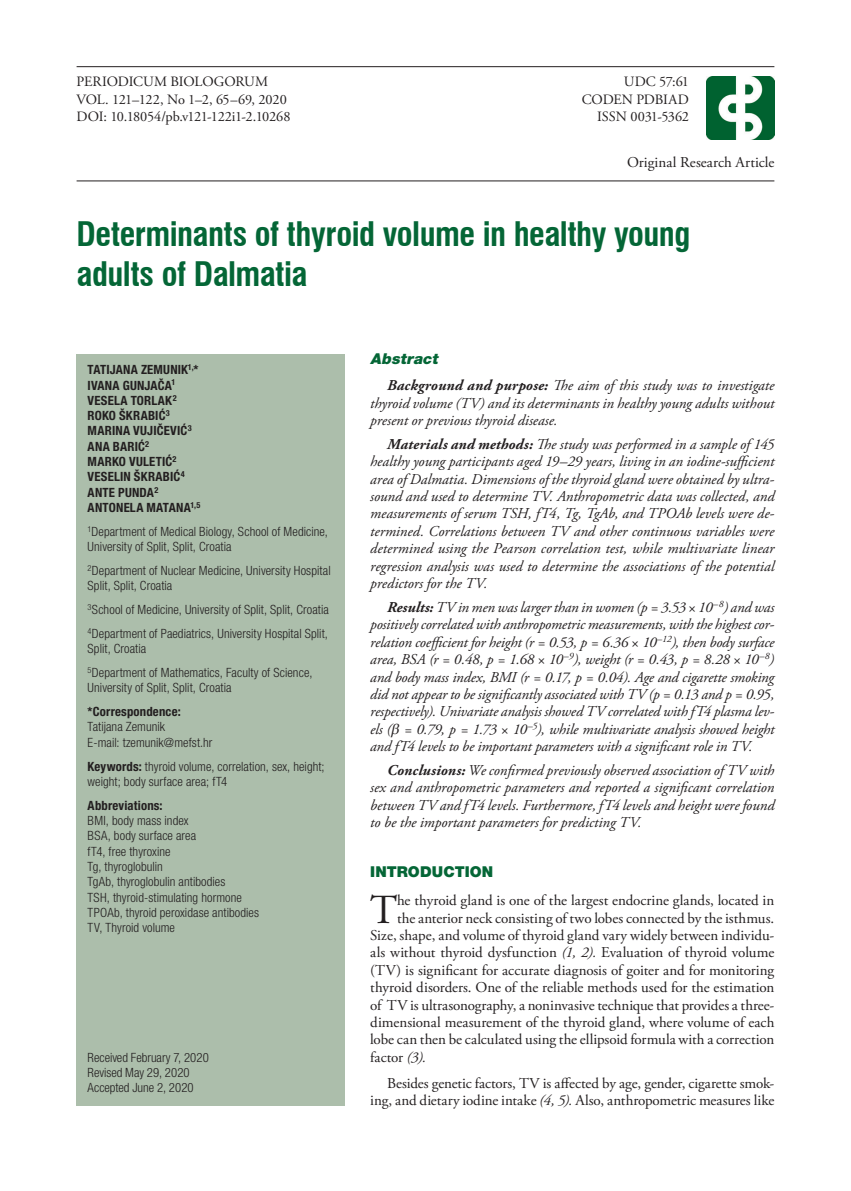
<style>
.page{position:relative;width:851px;height:1191px;background:#fff}
.page>*{position:absolute;margin:0;border:0;box-sizing:border-box;transform-origin:0 0}
.t1{font:41.25px "Adobe Garamond Pro";color:#231f20}
.t2{font:700 condensed 33px/39.6px "Swiss 721 BT";letter-spacing:-.015em;color:#046636}
.t3{font:italic 15px/17.4px "Adobe Garamond Pro";color:#231f20;text-align:justify}
.t4{font:15px/17.4px "Adobe Garamond Pro";letter-spacing:-.005em;color:#231f20;text-align:right}
.t5{font:900 15px "Helvetica Neue LT Pro";letter-spacing:.01em;color:#046636}
.t6{font:italic 900 15px "Helvetica Neue LT Pro";color:#046636}
.t7{font:14.25px "Adobe Garamond Pro";letter-spacing:-.02em;color:#231f20}
.t8{font:300 condensed 12.75px/15.3px "Helvetica Neue LT Pro";letter-spacing:.005em;color:#231f20}
.t9{font:700 condensed 12.75px/15.3px "Helvetica Neue LT Pro";letter-spacing:.015em;color:#231f20}
.s1{font-weight:700}
.s2{font-style:normal}
.s3{font-family:"Grcki"}
.s4{font-style:italic}
</style>
<div class="page">
<img style="left:706px;top:76px;width:68px;height:64px">
<hr style="left:77px;top:66px;width:697px;height:1px;background:#231f20">
<hr style="left:77px;top:180px;width:697px;height:1px;background:#231f20">
<div style="left:77px;top:354px;width:267px;height:752px;background:#acbeab"></div>
<p class="t7" style="left:77px;top:73px;width:193px">PERIODICUM BIOLOGORUM</p>
<p class="t7" style="left:623px;top:73px;width:67px">UDC 57:61</p>
<p class="t7" style="left:77px;top:90px;width:212px">VOL. 121–122, No 1–2, 65–69, 2020</p>
<p class="t7" style="left:581px;top:90px;width:109px">CODEN PDBIAD</p>
<p class="t7" style="left:77px;top:108px;width:215px">DOI: 10.18054/pb.v121-122i1-2.10268</p>
<p class="t7" style="left:597px;top:108px;width:93px">ISSN 0031-5362</p>
<p class="t4" style="left:627px;top:154px;width:149px">Original Research Article</p>
<h2 class="t2" style="left:77px;top:214px;width:615px">Determinants of thyroid volume in healthy young adults of Dalmatia</h2>
<p class="t9" style="left:88px;top:362px;width:114px">TATIJANA ZEMUNIK<sup>1,</sup>*<br>IVANA GUNJAČA<sup>1<br></sup>VESELA TORLAK<sup>2<br></sup>ROKO ŠKRABIĆ<sup>3<br></sup>MARINA VUJIČEVIĆ<sup>3<br></sup>ANA BARIĆ<sup>2<br></sup>MARKO VULETIĆ<sup>2<br></sup>VESELIN ŠKRABIĆ<sup>4<br></sup>ANTE PUNDA<sup>2<br></sup>ANTONELA MATANA<sup>1,5</sup></p>
<p class="t8" style="left:88px;top:523px;width:242px"><sup>1</sup>Department of Medical Biology, School of Medicine,<br>University of Split, Split, Croatia</p>
<p class="t8" style="left:88px;top:562px;width:244px"><sup>2</sup>Department of Nuclear Medicine, University Hospital<br>Split, Split, Croatia</p>
<p class="t8" style="left:88px;top:597px;width:243px;line-height:23.9px"><sup>3</sup>School of Medicine, University of Split, Split, Croatia<br><sup>4</sup>Department of Paediatrics, University Hospital Split,</p>
<p class="t8" style="left:88px;top:636px;width:226px;line-height:23.9px">Split, Croatia<br><sup>5</sup>Department of Mathematics, Faculty of Science,</p>
<p class="t8" style="left:88px;top:680px;width:145px">University of Split, Split, Croatia</p>
<p class="t9" style="left:88px;top:704px;width:95px">*Correspondence:</p>
<p class="t8" style="left:88px;top:719px;width:126px">Tatijana Zemunik<br>E-mail: tzemunik@mefst.hr</p>
<p class="t8" style="left:88px;top:758px;width:238px"><span class="s1">Keywords:</span> thyroid volume, correlation, sex, height; weight; body surface area; fT4</p>
<p class="t9" style="left:88px;top:797px;width:76px">Abbreviations:</p>
<p class="t8" style="left:88px;top:812px;width:173px">BMI, body mass index<br>BSA, body surface area<br>fT4, free thyroxine<br>Tg, thyroglobulin<br>TgAb, thyroglobulin antibodies<br>TSH, thyroid-stimulating hormone<br>TPOAb, thyroid peroxidase antibodies<br>TV, Thyroid volume</p>
<p class="t8" style="left:88px;top:1049px;width:123px">Received February 7, 2020<br>Revised May 29, 2020<br>Accepted June 2, 2020</p>
<p class="t6" style="left:370px;top:350px;width:73px">Abstract</p>
<p class="t3" style="left:370px;top:377px;width:405px;text-indent:17px"><span class="s1">Background and purpose:</span> The aim of this study was to investigate thyroid volume (TV) and its determinants in healthy young adults without present or previous thyroid disease.</p>
<p class="t3" style="left:370px;top:436px;width:405px;text-indent:17px"><span class="s1">Materials and methods:</span> The study was performed in a sample of 145 healthy young participants aged 19–29 years, living in an iodine-sufficient area of Dalmatia. Dimensions of the thyroid gland were obtained by ultra&shy;sound and used to determine TV. Anthropometric data was collected, and measurements of serum TSH, fT4, Tg, TgAb, and TPOAb levels were de&shy;termined. Correlations between TV and other continuous variables were determined using the Pearson correlation test, while multivariate linear regression analysis was used to determine the associations of the potential predictors for the TV.</p>
<p class="t3" style="left:370px;top:599px;width:405px;text-indent:17px"><span class="s1">Results:</span> TV in men was larger than in women (p = 3.53 <span class="s2">×</span> 10<sup>–8</sup>) and was positively correlated with anthropometric measurements, with the highest cor&shy;relation coefficient for height (r = 0.53, p = 6.36 <span class="s2">×</span> 10<sup>–12</sup>), then body surface area, BSA (r = 0.48, p = 1.68 <span class="s2">×</span> 10<sup>–9</sup>), weight (r = 0.43, p = 8.28 <span class="s2">×</span> 10<sup>–8</sup>) and body mass index, BMI (r = 0.17, p = 0.04). Age and cigarette smoking did not appear to be significantly associated with TV (p = 0.13 and p = 0.95, respectively). Univariate analysis showed TV correlated with fT4 plasma lev&shy;els (<span class="s3">b</span> = 0.79, p = 1.73 <span class="s2">×</span> 10<sup>–5</sup>), while multivariate analysis showed height and fT4 levels to be important parameters with a significant role in TV.</p>
<p class="t3" style="left:370px;top:762px;width:405px;text-indent:17px"><span class="s1">Conclusions:</span> We confirmed previously observed association of TV with sex and anthropometric parameters and reported a significant correlation between TV and fT4 levels. Furthermore, fT4 levels and height were found to be the important parameters for predicting TV.</p>
<p class="t5" style="left:370px;top:862px;width:125px">INTRODUCTION</p>
<h1 class="t1" style="left:370px;top:884px;width:29px">T</h1>
<p class="t4" style="left:397px;top:892px;width:379px">he thyroid gland is one of the largest endocrine glands, located in</p>
<p class="t4" style="left:397px;top:909px;width:378px">the anterior neck consisting of two lobes connected by the isthmus.</p>
<p class="t4" style="left:370px;top:927px;width:405px">Size, shape, and volume of thyroid gland vary widely between individu-</p>
<p class="t4" style="left:370px;top:944px;width:405px">als without thyroid dysfunction <span class="s4">(1, 2).</span> Evaluation of thyroid volume</p>
<p class="t4" style="left:370px;top:961px;width:405px">(TV) is significant for accurate diagnosis of goiter and for monitoring</p>
<p class="t4" style="left:370px;top:979px;width:405px">thyroid disorders. One of the reliable methods used for the estimation</p>
<p class="t4" style="left:370px;top:996px;width:405px">of TV is ultrasonography, a noninvasive technique that provides a three-</p>
<p class="t4" style="left:370px;top:1014px;width:405px">dimensional measurement of the thyroid gland, where volume of each</p>
<p class="t4" style="left:370px;top:1031px;width:405px">lobe can then be calculated using the ellipsoid formula with a correction</p>
<p class="t4" style="left:370px;top:1048px;width:57px">factor <span class="s4">(3).</span></p>
<p class="t4" style="left:370px;top:1074px;width:405px">Besides genetic factors, TV is affected by age, gender, cigarette smok&shy;ing, and dietary iodine intake <span class="s4">(4, 5).</span> Also, anthropometric measures like</p>
</div>
